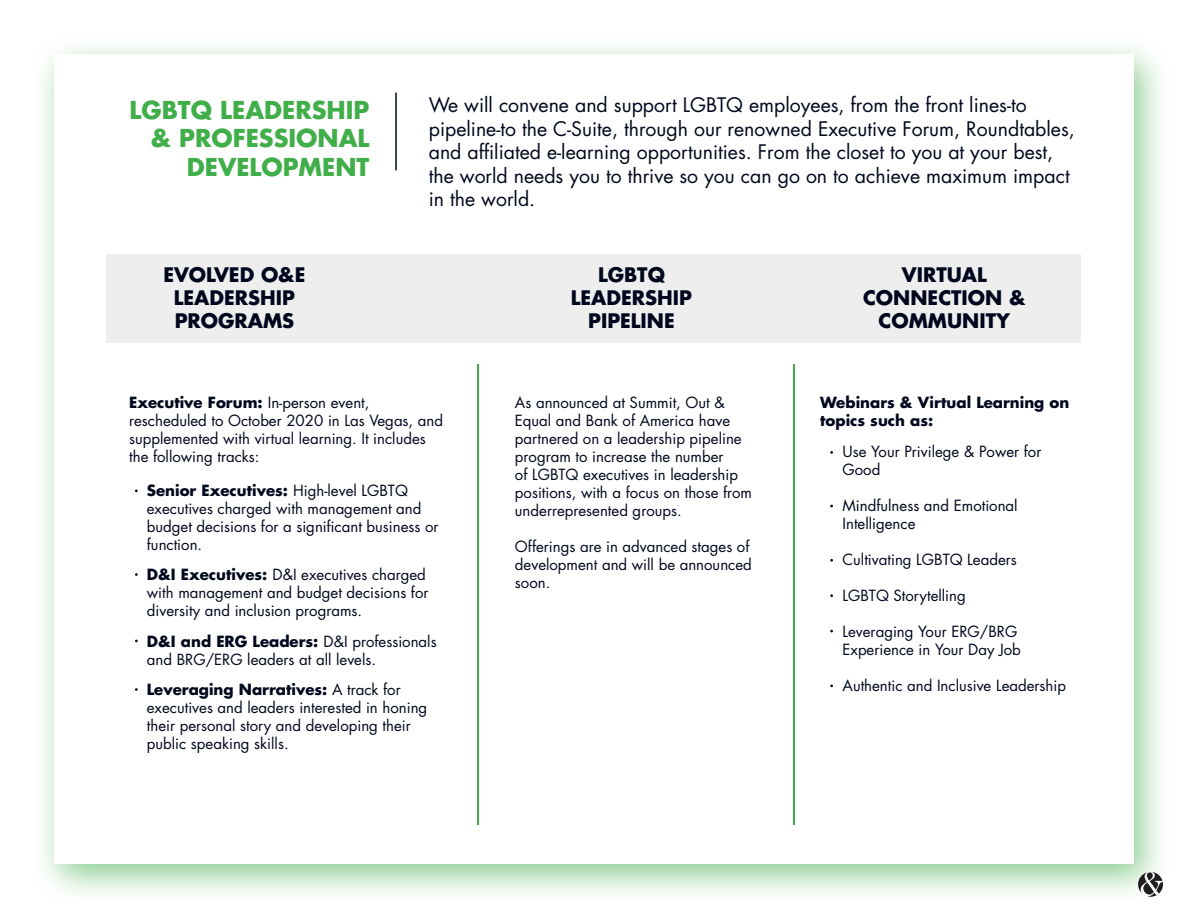
<style>
.page{position:relative;width:1188px;height:918px;background:#fff}
.page>*{position:absolute;margin:0;border:0;box-sizing:border-box;transform-origin:0 0}
.t1{font:700 24px/28.8px "Futura";color:#40ae49;text-align:right}
.t2{font:19.5px/23.4px "Futura";color:#00071d}
.t3{font:700 19.5px/23.4px "Futura";color:#00071d;text-align:center}
.t4{font:15px/18px "Futura";color:#00071d}
.t5{font:700 15px/18px "Futura";color:#00071d}
.s1{font-weight:700}
</style>
<div class="page">
<div style="left:32px;top:35px;width:1140px;height:870px;background:#40ae49;opacity:.6"></div>
<div style="left:54px;top:54px;width:1080px;height:810px;background:#fff"></div>
<svg style="left:1138px;top:872px;width:25px;height:25px"></svg>
<hr style="left:395px;top:93px;width:2px;height:77px;background:#00071d">
<div style="left:107px;top:254px;width:974px;height:89px;background:#eeeeef"></div>
<hr style="left:477px;top:364px;width:2px;height:461px;background:#40ae49">
<hr style="left:794px;top:364px;width:1px;height:461px;background:#40ae49">
<p class="t1" style="left:130px;top:94px;width:241px">LGBTQ LEADERSHIP &amp; PROFESSIONAL<br>DEVELOPMENT</p>
<p class="t2" style="left:429px;top:93px;width:648px">We will convene and support LGBTQ employees, from the front lines-to pipeline-to the C-Suite, through our renowned Executive Forum, Roundtables, and affiliated e-learning opportunities. From the closet to you at your best, the world needs you to thrive so you can go on to achieve maximum impact in the world.</p>
<p class="t3" style="left:163px;top:262px;width:144px">EVOLVED O&amp;E<br>LEADERSHIP<br>PROGRAMS</p>
<p class="t3" style="left:598px;top:262px;width:68px">LGBTQ</p>
<p class="t3" style="left:571px;top:285px;width:123px">LEADERSHIP</p>
<p class="t3" style="left:588px;top:309px;width:88px">PIPELINE</p>
<p class="t3" style="left:863px;top:262px;width:164px">VIRTUAL<br>CONNECTION &amp;<br>COMMUNITY</p>
<p class="t4" style="left:129px;top:393px;width:315px"><span class="s1">Executive Forum:</span> In-person event, rescheduled to October 2020 in Las Vegas, and supplemented with virtual learning. It includes the following tracks:</p>
<p class="t5" style="left:820px;top:393px;width:251px">Webinars &amp; Virtual Learning on topics such as:</p>
<p class="t4" style="left:515px;top:394px;width:239px">As announced at Summit, Out &amp;<br>Equal and Bank of America have partnered on a leadership pipeline program to increase the number<br>of LGBTQ executives in leadership positions, with a focus on those from underrepresented groups.</p>
<p class="t4" style="left:515px;top:538px;width:238px">Offerings are in advanced stages of development and will be announced soon.</p>
<p class="t4" style="left:843px;top:443px;width:200px">Use Your Privilege &amp; Power for<br>Good</p>
<p class="t4" style="left:843px;top:497px;width:177px">Mindfulness and Emotional<br>Intelligence</p>
<p class="t4" style="left:843px;top:551px;width:176px">Cultivating LGBTQ Leaders</p>
<p class="t4" style="left:843px;top:587px;width:125px">LGBTQ Storytelling</p>
<p class="t4" style="left:843px;top:623px;width:180px">Leveraging Your ERG/BRG<br>Experience in Your Day Job</p>
<p class="t4" style="left:843px;top:677px;width:225px">Authentic and Inclusive Leadership</p>
<p class="t4" style="left:147px;top:482px;width:293px"><span class="s1">Senior Executives:</span> High-level LGBTQ executives charged with management and budget decisions for a significant business or function.</p>
<p class="t4" style="left:147px;top:565px;width:283px"><span class="s1">D&amp;I Executives:</span> D&amp;I executives charged with management and budget decisions for diversity and inclusion programs.</p>
<p class="t4" style="left:147px;top:632px;width:291px"><span class="s1">D&amp;I and ERG Leaders:</span> D&amp;I professionals and BRG/ERG leaders at all levels.</p>
<p class="t4" style="left:147px;top:681px;width:282px"><span class="s1">Leveraging Narratives:</span> A track for executives and leaders interested in honing their personal story and developing their public speaking skills.</p>
</div>
